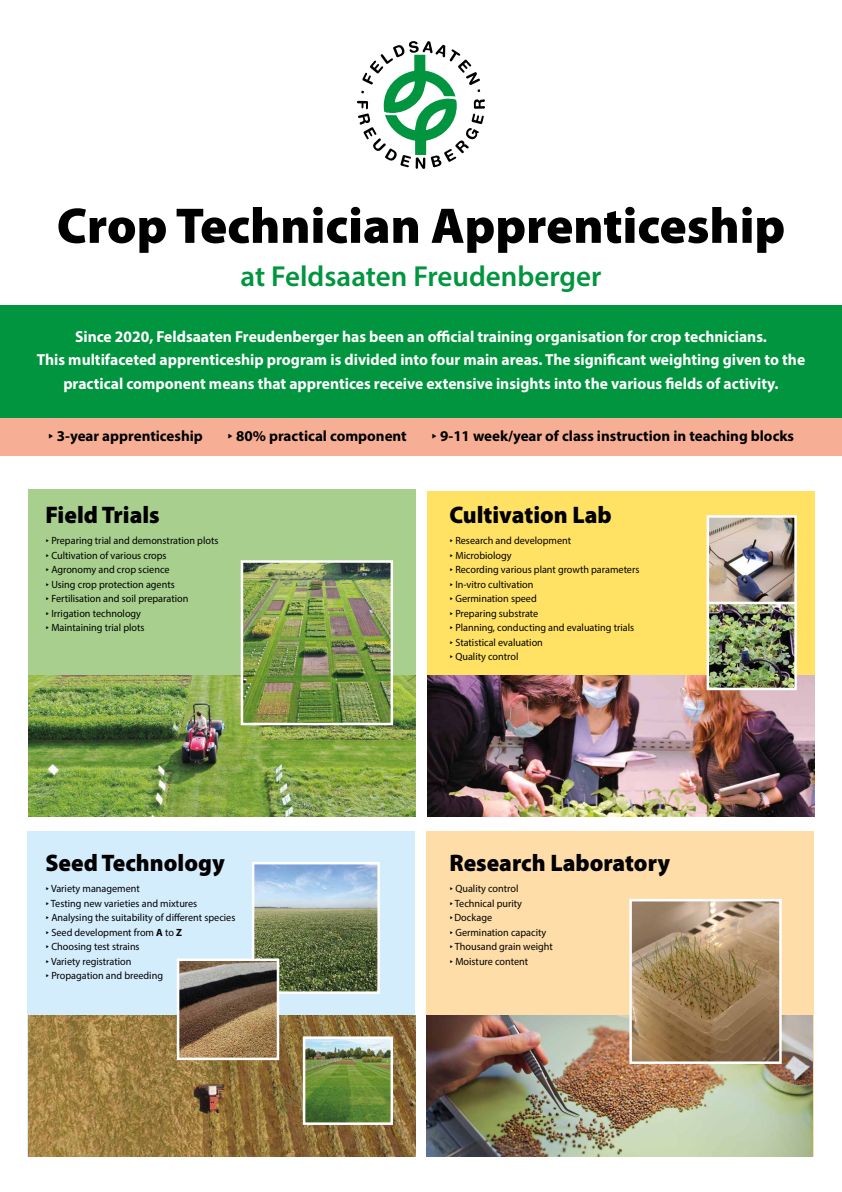
<style>
.page{position:relative;width:842px;height:1192px;background:#fff}
.page>*{position:absolute;margin:0;border:0;box-sizing:border-box;transform-origin:0 0}
.t1{font:900 50.5px "Myriad Pro";color:#000}
.t2{font:600 29px "Myriad Pro";color:#00953e}
.t3{font:900 24px "Myriad Pro";color:#000}
.t4{font:700 16px/23.5px "Myriad Pro";color:#fff;text-align:center}
.t5{font:700 15px "Myriad Pro";color:#000}
.t6{font:10.5px/14.5px "Myriad Pro";color:#000}
.s1{font-family:"Geogrotesque";font-weight:600}
.s2{font-family:"Geogrotesque"}
.s3{font-weight:700}
</style>
<div class="page">
<svg style="left:357px;top:41px;width:128px;height:128px"></svg>
<div style="left:0;top:306px;width:842px;height:112px;background:#00953e"></div>
<div style="left:0;top:418px;width:842px;height:38px;background:#f6af95"></div>
<div style="left:28px;top:489px;width:387px;height:326px;background:#a8cf8d"></div>
<div style="left:427px;top:491px;width:388px;height:326px;background:#ffe163"></div>
<div style="left:27px;top:831px;width:387px;height:326px;background:#d4edfc"></div>
<div style="left:426px;top:831px;width:387px;height:326px;background:#fedda8"></div>
<img style="left:29px;top:676px;width:386px;height:141px">
<img style="left:29px;top:1016px;width:386px;height:141px">
<img style="left:427px;top:1016px;width:386px;height:141px">
<img style="left:427px;top:676px;width:388px;height:141px">
<img style="left:710px;top:518px;width:84px;height:169px">
<div style="left:707px;top:515px;width:90px;height:90px;border:2px solid #fff"></div>
<div style="left:707px;top:602px;width:90px;height:88px;border:2px solid #fff"></div>
<img style="left:255px;top:865px;width:122px;height:126px">
<div style="left:252px;top:862px;width:128px;height:132px;border:2px solid #fff"></div>
<img style="left:632px;top:902px;width:147px;height:159px">
<div style="left:629px;top:899px;width:153px;height:165px;border:2px solid #fff"></div>
<img style="left:244px;top:563px;width:146px;height:159px">
<div style="left:241px;top:560px;width:152px;height:165px;border:2px solid #fff"></div>
<img style="left:180px;top:961px;width:96px;height:96px">
<div style="left:177px;top:958px;width:102px;height:102px;border:2px solid #fff"></div>
<img style="left:306px;top:1039px;width:84px;height:83px">
<div style="left:303px;top:1036px;width:90px;height:89px;border:2px solid #fff"></div>
<h1 class="t1" style="left:57px;top:192px;width:730px">Crop Technician Apprenticeship</h1>
<h2 class="t2" style="left:241px;top:258px;width:362px">at Feldsaaten Freudenberger</h2>
<p class="t4" style="left:37px;top:324px;width:770px">Since 2020, Feldsaaten Freudenberger has been an official training organisation for crop technicians.<br>This multifaceted apprenticeship program is divided into four main areas. The significant weighting given to the practical component means that apprentices receive extensive insights into the various fields of activity.</p>
<h3 class="t5" style="left:48px;top:426px;width:156px"><span class="s1">∂</span> 3-year apprenticeship</h3>
<h3 class="t5" style="left:227px;top:426px;width:181px"><span class="s1">∂</span> 80% practical component</h3>
<h3 class="t5" style="left:431px;top:426px;width:364px"><span class="s1">∂</span> 9-11 week/year of class instruction in teaching blocks</h3>
<h3 class="t3" style="left:45px;top:499px;width:116px">Field Trials</h3>
<p class="t6" style="left:45px;top:534px;width:175px"><span class="s2">∂</span> Preparing trial and demonstration plots <span class="s2">∂</span> Cultivation of various crops<br><span class="s2">∂</span> Agronomy and crop science<br><span class="s2">∂</span> Using crop protection agents<br><span class="s2">∂</span> Fertilisation and soil preparation<br><span class="s2">∂</span> Irrigation technology<br><span class="s2">∂</span> Maintaining trial plots</p>
<h3 class="t3" style="left:449px;top:499px;width:164px">Cultivation Lab</h3>
<p class="t6" style="left:449px;top:534px;width:192px"><span class="s2">∂</span> Research and development<br><span class="s2">∂</span> Microbiology<br><span class="s2">∂</span> Recording various plant growth parameters <span class="s2">∂</span> In-vitro cultivation<br><span class="s2">∂</span> Germination speed<br><span class="s2">∂</span> Preparing substrate<br><span class="s2">∂</span> Planning, conducting and evaluating trials <span class="s2">∂</span> Statistical evaluation<br><span class="s2">∂</span> Quality control</p>
<h3 class="t3" style="left:45px;top:847px;width:181px">Seed Technology</h3>
<h3 class="t3" style="left:449px;top:847px;width:222px">Research Laboratory</h3>
<p class="t6" style="left:45px;top:881px;width:192px"><span class="s2">∂</span> Variety management<br><span class="s2">∂</span> Testing new varieties and mixtures<br><span class="s2">∂</span> Analysing the suitability of different species <span class="s2">∂</span> Seed development from <span class="s3">A</span> to <span class="s3">Z<br></span><span class="s2">∂</span> Choosing test strains<br><span class="s2">∂</span> Variety registration<br><span class="s2">∂</span> Propagation and breeding</p>
<p class="t6" style="left:449px;top:881px;width:105px"><span class="s2">∂</span> Quality control<br><span class="s2">∂</span> Technical purity <span class="s2">∂</span>Dockage<br><span class="s2">∂</span> Germination capacity <span class="s2">∂</span> Thousand grain weight <span class="s2">∂</span> Moisture content</p>
</div>
